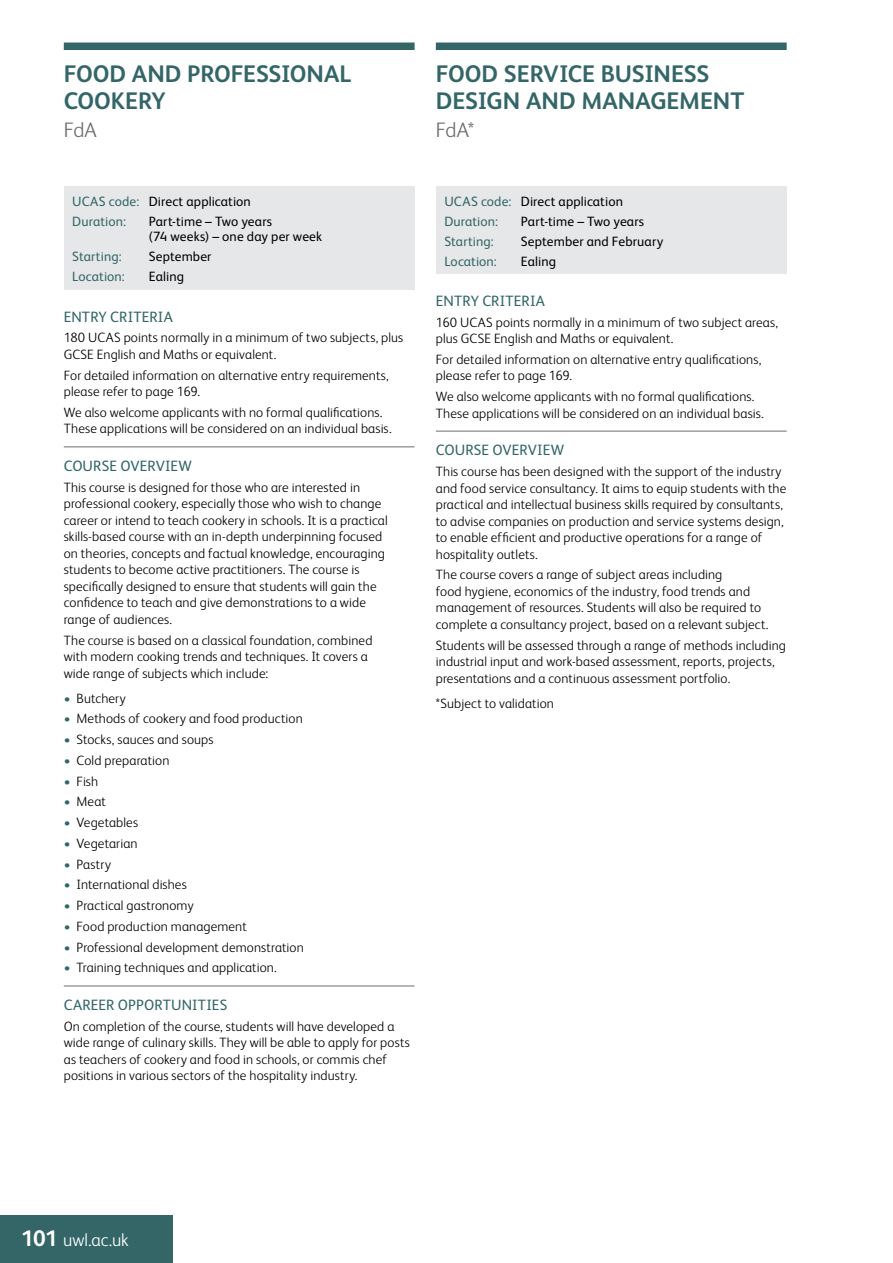
<style>
.page{position:relative;width:893px;height:1263px;background:#fff}
.page>*{position:absolute;margin:0;border:0;box-sizing:border-box;transform-origin:0 0}
.t1{font:700 24px/27px "FS Albert";color:#346668}
.t2{font:300 21px "FS Albert";letter-spacing:-.005em;color:#6d6e71}
.t3{font:300 18px "FS Albert";letter-spacing:-.005em;color:#fff}
.t4{font:15px "FS Albert";letter-spacing:.01em;color:#346668}
.t5{font:300 13.5px/16.5px "FS Albert";letter-spacing:.01em;color:#000}
.t6{font:13.5px/20px "FS Albert";letter-spacing:.005em;color:#346668}
.t7{font:13.5px/15.8px "FS Albert";letter-spacing:.01em;color:#000}
.s1{color:#000}
.s2{font-weight:400;color:#346668}
.s3{color:#346668}
.s4{font-weight:700;font-size:22.5px}
</style>
<div class="page">
<hr style="left:64px;top:446px;width:351px;height:1px;background:#6d6e71">
<hr style="left:64px;top:985px;width:351px;height:1px;background:#6d6e71">
<div style="left:64px;top:187px;width:351px;height:103px;background:#e6e7e8"></div>
<div style="left:64px;top:43px;width:351px;height:7px;background:#346668"></div>
<hr style="left:436px;top:431px;width:351px;height:1px;background:#6d6e71">
<div style="left:436px;top:187px;width:351px;height:87px;background:#e6e7e8"></div>
<div style="left:436px;top:43px;width:351px;height:7px;background:#346668"></div>
<div style="left:0;top:1215px;width:172px;height:48px;background:#346668"></div>
<h1 class="t1" style="left:64px;top:59px;width:289px">FOOD AND PROFESSIONAL<br>COOKERY</h1>
<h2 class="t2" style="left:64px;top:116px;width:35px">FdA</h2>
<p class="t6" style="left:72px;top:190px;width:180px">UCAS code: <span class="s1">Direct application<br></span>Duration:</p>
<p class="t7" style="left:149px;top:212px;width:175px">Part-time – Two years<br>(74 weeks) – one day per week</p>
<p class="t6" style="left:72px;top:246px;width:51px">Starting:</p>
<p class="t7" style="left:149px;top:248px;width:64px">September</p>
<p class="t6" style="left:72px;top:266px;width:54px">Location:</p>
<p class="t7" style="left:149px;top:268px;width:37px">Ealing</p>
<p class="t4" style="left:64px;top:306px;width:56px">Entry criteria</p>
<p class="t5" style="left:64px;top:329px;width:341px">180 UCAS points normally in a minimum of two subjects, plus<br>GCSE English and Maths or equivalent.</p>
<p class="t5" style="left:64px;top:366px;width:326px">For detailed information on alternative entry requirements, please refer to page 169.</p>
<p class="t5" style="left:64px;top:403px;width:329px">We also welcome applicants with no formal qualifications.<br>These applications will be considered on an individual basis.</p>
<p class="t4" style="left:64px;top:456px;width:19px">Course</p>
<p class="t4" style="left:121px;top:456px;width:55px">overview</p>
<p class="t5" style="left:64px;top:478px;width:325px">This course is designed for those who are interested in professional cookery, especially those who wish to change career or intend to teach cookery in schools. It is a practical skills-based course with an in-depth underpinning focused on theories, concepts and factual knowledge, encouraging students to become active practitioners. The course is specifically designed to ensure that students will gain the confidence to teach and give demonstrations to a wide range of audiences.</p>
<p class="t5" style="left:64px;top:631px;width:310px">The course is based on a classical foundation, combined with modern cooking trends and techniques. It covers a wide range of subjects which include:</p>
<p class="t5" style="left:64px;top:689px;width:64px"><span class="s2">•</span> Butchery</p>
<p class="t5" style="left:64px;top:710px;width:241px"><span class="s2">•</span> Methods of cookery and food production</p>
<p class="t5" style="left:64px;top:730px;width:151px"><span class="s2">•</span> Stocks, sauces and soups</p>
<p class="t5" style="left:64px;top:751px;width:107px"><span class="s2">•</span> Cold preparation</p>
<p class="t5" style="left:64px;top:772px;width:36px"><span class="s2">•</span> Fish</p>
<p class="t5" style="left:64px;top:793px;width:44px"><span class="s2">•</span> Meat</p>
<p class="t5" style="left:64px;top:813px;width:76px"><span class="s2">•</span> Vegetables</p>
<p class="t5" style="left:64px;top:834px;width:75px"><span class="s2">•</span> Vegetarian</p>
<p class="t5" style="left:64px;top:855px;width:49px"><span class="s2">•</span> Pastry</p>
<p class="t5" style="left:64px;top:876px;width:125px"><span class="s2">•</span> International dishes</p>
<p class="t5" style="left:64px;top:896px;width:131px"><span class="s2">•</span> Practical gastronomy</p>
<p class="t5" style="left:64px;top:917px;width:184px"><span class="s2">•</span> Food production management</p>
<p class="t5" style="left:64px;top:938px;width:242px"><span class="s2">•</span> Professional development demonstration</p>
<p class="t5" style="left:64px;top:959px;width:215px"><span class="s3">•</span> Training techniques and application.</p>
<p class="t4" style="left:64px;top:995px;width:19px">Career</p>
<p class="t4" style="left:118px;top:995px;width:10px">opportunities</p>
<p class="t5" style="left:64px;top:1017px;width:348px">On completion of the course, students will have developed a wide range of culinary skills. They will be able to apply for posts as teachers of cookery and food in schools, or commis chef positions in various sectors of the hospitality industry.</p>
<h1 class="t1" style="left:436px;top:59px;width:232px;text-align:right">ICE BUSINESS<br>DESIGN AND MANAGEMENT</h1>
<h2 class="t2" style="left:436px;top:116px;width:40px">FdA*</h2>
<h1 class="t1" style="left:436px;top:59px;width:16px">FOOD</h1>
<h1 class="t1" style="left:504px;top:59px;width:15px">SERV</h1>
<p class="t6" style="left:444px;top:190px;width:180px">UCAS code: <span class="s1">Direct application<br></span>Duration:</p>
<p class="t7" style="left:521px;top:212px;width:125px">Part-time – Two years</p>
<p class="t6" style="left:444px;top:230px;width:51px">Starting:</p>
<p class="t7" style="left:521px;top:232px;width:144px">September and February</p>
<p class="t6" style="left:444px;top:250px;width:54px">Location:</p>
<p class="t7" style="left:521px;top:252px;width:37px">Ealing</p>
<p class="t4" style="left:436px;top:291px;width:56px">Entry criteria</p>
<p class="t5" style="left:436px;top:313px;width:344px">160 UCAS points normally in a minimum of two subject areas, plus GCSE English and Maths or equivalent.</p>
<p class="t5" style="left:436px;top:350px;width:327px">For detailed information on alternative entry qualifications, please refer to page 169.</p>
<p class="t5" style="left:436px;top:387px;width:329px">We also welcome applicants with no formal qualifications.<br>These applications will be considered on an individual basis.</p>
<p class="t4" style="left:436px;top:440px;width:19px">Course</p>
<p class="t4" style="left:493px;top:440px;width:55px">overview</p>
<p class="t5" style="left:436px;top:463px;width:352px">This course has been designed with the support of the industry and food service consultancy. It aims to equip students with the practical and intellectual business skills required by consultants, to advise companies on production and service systems design, to enable efficient and productive operations for a range of hospitality outlets.</p>
<p class="t5" style="left:436px;top:566px;width:334px">The course covers a range of subject areas including<br>food hygiene, economics of the industry, food trends and management of resources. Students will also be required to complete a consultancy project, based on a relevant subject.</p>
<p class="t5" style="left:436px;top:636px;width:352px">Students will be assessed through a range of methods including industrial input and work-based assessment, reports, projects, presentations and a continuous assessment portfolio.</p>
<p class="t5" style="left:436px;top:694px;width:120px">*Subject to validation</p>
<h3 class="t3" style="left:21px;top:1228px;width:109px"><span class="s4">101</span> uwl.ac.uk</h3>
</div>
